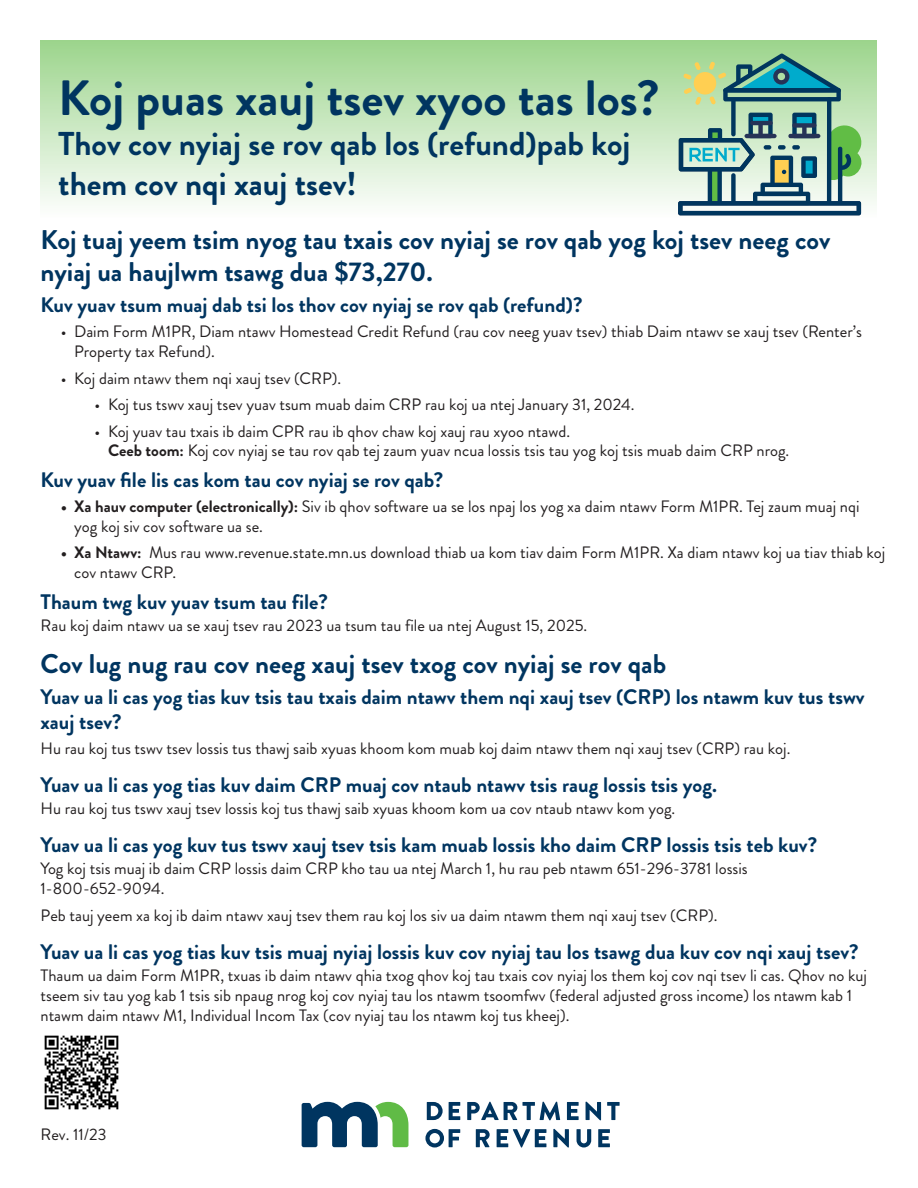
<style>
.page{position:relative;width:918px;height:1188px;background:#fff}
.page>*{position:absolute;margin:0;border:0;box-sizing:border-box;transform-origin:0 0}
.t1{font:700 49.5px "Brandon Grotesque";color:#003560}
.t2{font:700 33px/39.6px "Brandon Grotesque";color:#003560}
._18_pt__hed{font:700 27px/32.4px "Brandon Grotesque";color:#003560}
._14_pt_question{font:700 21px/25.2px "Brandon Grotesque";color:#003560}
.t3{font:16.5px/19.8px "Brandon Grotesque";color:#231f20}
.s1{font-weight:700}
</style>
<div class="page">
<div style="left:40px;top:40px;width:838px;height:178px;background:linear-gradient(to bottom,#9cd48c,#fdfefd)"></div>
<svg style="left:678px;top:53px;width:190px;height:162px"></svg>
<svg style="left:302px;top:1102px;width:106px;height:45px"></svg>
<svg style="left:427px;top:1102px;width:16px;height:18px"></svg>
<svg style="left:449px;top:1102px;width:11px;height:18px"></svg>
<svg style="left:467px;top:1102px;width:93px;height:18px"></svg>
<svg style="left:567px;top:1102px;width:12px;height:18px"></svg>
<svg style="left:586px;top:1102px;width:15px;height:18px"></svg>
<svg style="left:607px;top:1102px;width:13px;height:18px"></svg>
<svg style="left:425px;top:1129px;width:35px;height:18px"></svg>
<svg style="left:476px;top:1129px;width:14px;height:18px"></svg>
<svg style="left:497px;top:1129px;width:49px;height:18px"></svg>
<svg style="left:553px;top:1129px;width:16px;height:18px"></svg>
<svg style="left:577px;top:1129px;width:14px;height:18px"></svg>
<svg style="left:598px;top:1129px;width:12px;height:18px"></svg>
<img style="left:44px;top:1035px;width:75px;height:75px">
<p class="t1" style="left:58px;top:64px;width:603px">Koj puas xauj tsev xyoo tas los?</p>
<p class="t2" style="left:58px;top:124px;width:574px">Thov cov nyiaj se rov qab los (refund)pab koj them cov nqi xauj tsev!</p>
<p class="_18_pt__hed" style="left:40px;top:224px;width:791px">Koj tuaj yeem tsim nyog tau txais cov nyiaj se rov qab yog koj tsev neeg cov nyiaj ua haujlwm tsawg dua $73,270.</p>
<p class="_14_pt_question" style="left:40px;top:292px;width:543px">Kuv yuav tsum muaj dab tsi los thov cov nyiaj se rov qab (refund)?</p>
<p class="t3" style="left:74px;top:322px;width:789px;text-indent:-14px">• Daim Form M1PR, Diam ntawv Homestead Credit Refund (rau cov neeg yuav tsev) thiab Daim ntawv se xauj tsev (Renter’s<br>Property tax Refund).</p>
<p class="t3" style="left:61px;top:368px;width:282px">• Koj daim ntawv them nqi xauj tsev (CRP).</p>
<p class="t3" style="left:94px;top:395px;width:542px">• Koj tus tswv xauj tsev yuav tsum muab daim CRP rau koj ua ntej January 31, 2024.</p>
<p class="t3" style="left:108px;top:421px;width:683px;text-indent:-14px">• Koj yuav tau txais ib daim CPR rau ib qhov chaw koj xauj rau xyoo ntawd.<br><span class="s1">Ceeb toom:</span> Koj cov nyiaj se tau rov qab tej zaum yuav ncua lossis tsis tau yog koj tsis muab daim CRP nrog.</p>
<p class="_14_pt_question" style="left:40px;top:467px;width:404px">Kuv yuav file lis cas kom tau cov nyiaj se rov qab?</p>
<p class="t3" style="left:74px;top:497px;width:787px;text-indent:-14px"><span class="s1">• Xa hauv computer (electronically):</span> Siv ib qhov software ua se los npaj los yog xa daim ntawv Form M1PR. Tej zaum muaj nqi yog koj siv cov software ua se.</p>
<p class="t3" style="left:74px;top:543px;width:813px;text-indent:-14px"><span class="s1">• Xa Ntawv:</span> Mus rau www.revenue.state.mn.us download thiab ua kom tiav daim Form M1PR. Xa diam ntawv koj ua tiav thiab koj cov ntawv CRP.</p>
<p class="_14_pt_question" style="left:40px;top:589px;width:289px">Thaum twg kuv yuav tsum tau file?</p>
<p class="t3" style="left:40px;top:615px;width:548px">Rau koj daim ntawv ua se xauj tsev rau 2023 ua tsum tau file ua ntej August 15, 2025.</p>
<p class="_18_pt__hed" style="left:40px;top:648px;width:627px">Cov lug nug rau cov neeg xauj tsev txog cov nyiaj se rov qab</p>
<p class="_14_pt_question" style="left:40px;top:684px;width:826px">Yuav ua li cas yog tias kuv tsis tau txais daim ntawv them nqi xauj tsev (CRP) los ntawm kuv tus tswv xauj tsev?</p>
<p class="t3" style="left:40px;top:739px;width:751px">Hu rau koj tus tswv tsev lossis tus thawj saib xyuas khoom kom muab koj daim ntawv them nqi xauj tsev (CRP) rau koj.</p>
<p class="_14_pt_question" style="left:40px;top:773px;width:678px">Yuav ua li cas yog tias kuv daim CRP muaj cov ntaub ntawv tsis raug lossis tsis yog.</p>
<p class="t3" style="left:40px;top:799px;width:636px">Hu rau koj tus tswv xauj tsev lossis koj tus thawj saib xyuas khoom kom ua cov ntaub ntawv kom yog.</p>
<p class="_14_pt_question" style="left:40px;top:833px;width:778px">Yuav ua li cas yog kuv tus tswv xauj tsev tsis kam muab lossis kho daim CRP lossis tsis teb kuv?</p>
<p class="t3" style="left:40px;top:859px;width:709px">Yog koj tsis muaj ib daim CRP lossis daim CRP kho tau ua ntej March 1, hu rau peb ntawm 651-296-3781 lossis<br>1-800-652-9094.</p>
<p class="t3" style="left:40px;top:906px;width:679px">Peb tauj yeem xa koj ib daim ntawv xauj tsev them rau koj los siv ua daim ntawm them nqi xauj tsev (CRP).</p>
<p class="_14_pt_question" style="left:40px;top:940px;width:820px">Yuav ua li cas yog tias kuv tsis muaj nyiaj lossis kuv cov nyiaj tau los tsawg dua kuv cov nqi xauj tsev?</p>
<p class="t3" style="left:40px;top:966px;width:828px">Thaum ua daim Form M1PR, txuas ib daim ntawv qhia txog qhov koj tau txais cov nyiaj los them koj cov nqi tsev li cas. Qhov no kuj tseem siv tau yog kab 1 tsis sib npaug nrog koj cov nyiaj tau los ntawm tsoomfwv (federal adjusted gross income) los ntawm kab 1 ntawm daim ntawv M1, Individual Incom Tax (cov nyiaj tau los ntawm koj tus kheej).</p>
<p class="t3" style="left:40px;top:1124px;width:67px">Rev. 11/23</p>
</div>
